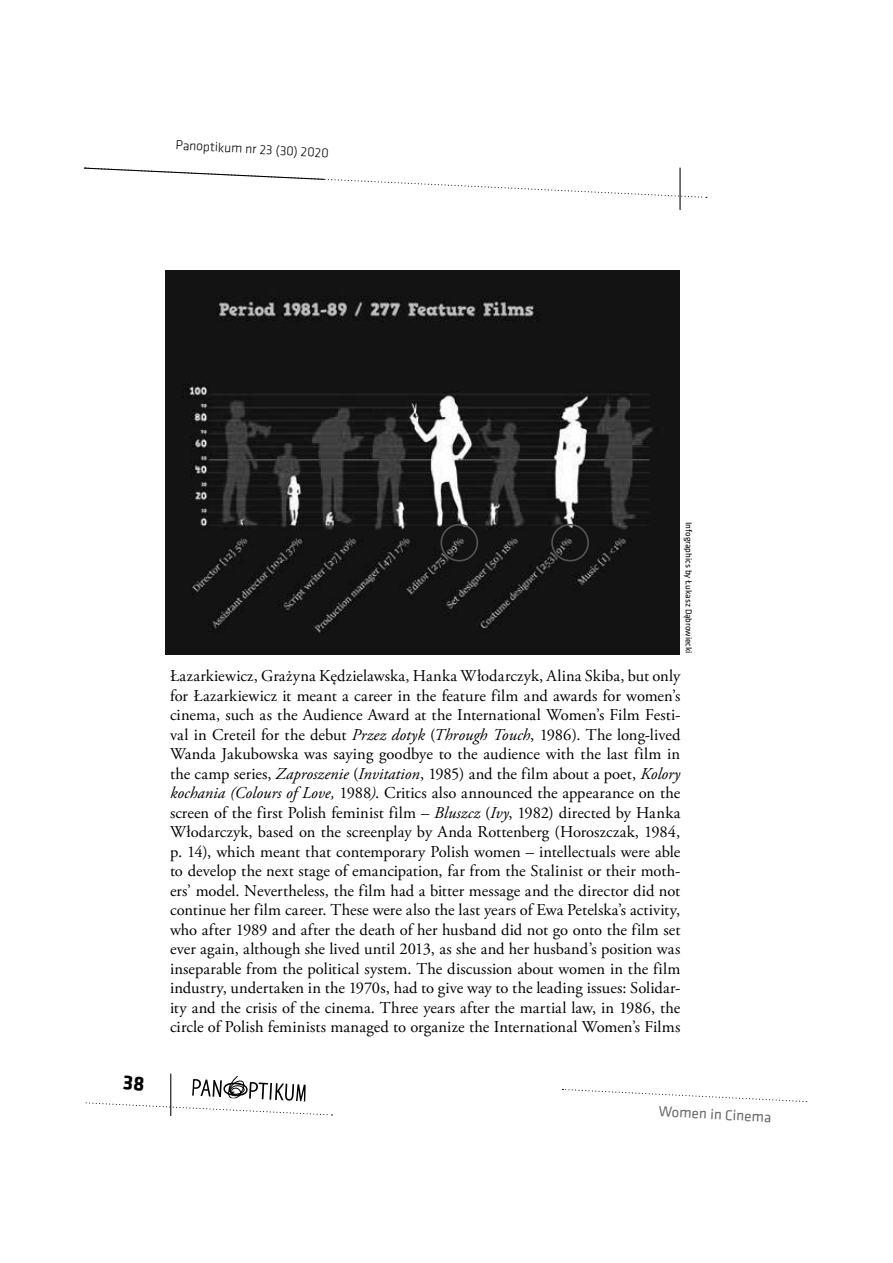
<style>
.page{position:relative;width:893px;height:1263px;background:#fff}
.page>*{position:absolute;margin:0;border:0;box-sizing:border-box;transform-origin:0 0}
.t1{font:16.5px/19.5px "Adobe Garamond Pro";letter-spacing:.005em;color:#000;text-align:justify}
.t2{font:15px "Klavika";color:#6b6b6b}
.t3{font:300 13.5px "Klavika";color:#000}
.t4{font:9px "Klavika";color:#000}
.s1{font-style:italic}
</style>
<div class="page">
<svg style="left:85px;top:167px;width:622px;height:31px"></svg>
<hr style="left:679px;top:168px;width:1px;height:42px;background:#000">
<svg style="left:562px;top:1089px;width:246px;height:13px"></svg>
<hr style="left:170px;top:1074px;width:1px;height:42px;background:#000">
<img style="left:165px;top:270px;width:514px;height:384px">
<div style="left:440px;top:524px;width:38px;height:38px;border:2px solid #555;border-radius:50%"></div>
<div style="left:551px;top:524px;width:38px;height:38px;border:2px solid #555;border-radius:50%"></div>
<svg style="left:85px;top:1075px;width:247px;height:41px"></svg>
<p class="t3" style="left:176px;top:137px;width:155px;rotate:3deg">Panoptikum nr 23 (30) 2020</p>
<p class="t4" style="left:692px;top:522px;width:133px;rotate:90deg">Infographics by Łukasz Dąbrowiecki</p>
<p class="t1" style="left:170px;top:667px;width:512px">Łazarkiewicz, Grażyna Kędzielawska, Hanka Włodarczyk, Alina Skiba, but only for Łazarkiewicz it meant a career in the feature film and awards for women’s cinema, such as the Audience Award at the International Women’s Film Festi&shy;val in Creteil for the debut <span class="s1">Przez dotyk</span> (<span class="s1">Through Touch</span>, 1986). The long-lived Wanda Jakubowska was saying goodbye to the audience with the last film in the camp series, <span class="s1">Zaproszenie</span> (<span class="s1">Invitation</span>, 1985) and the film about a poet, <span class="s1">Kolory kochania (Colours of Love,</span> 1988<span class="s1">)</span>. Critics also announced the appearance on the screen of the first Polish feminist film – <span class="s1">Bluszcz</span> (<span class="s1">Ivy</span>, 1982) directed by Hanka Włodarczyk, based on the screenplay by Anda Rottenberg (Horoszczak, 1984, p. 14), which meant that contemporary Polish women – intellectuals were able to develop the next stage of emancipation, far from the Stalinist or their moth&shy;ers’ model. Nevertheless, the film had a bitter message and the director did not continue her film career. These were also the last years of Ewa Petelska’s activity, who after 1989 and after the death of her husband did not go onto the film set ever again, although she lived until 2013, as she and her husband’s position was inseparable from the political system. The discussion about women in the film industry, undertaken in the 1970s, had to give way to the leading issues: Solidar&shy;ity and the crisis of the cinema. Three years after the martial law, in 1986, the circle of Polish feminists managed to organize the International Women’s Films</p>
<p class="t2" style="left:659px;top:1105px;width:114px;rotate:3deg">Women in Cinema</p>
</div>
